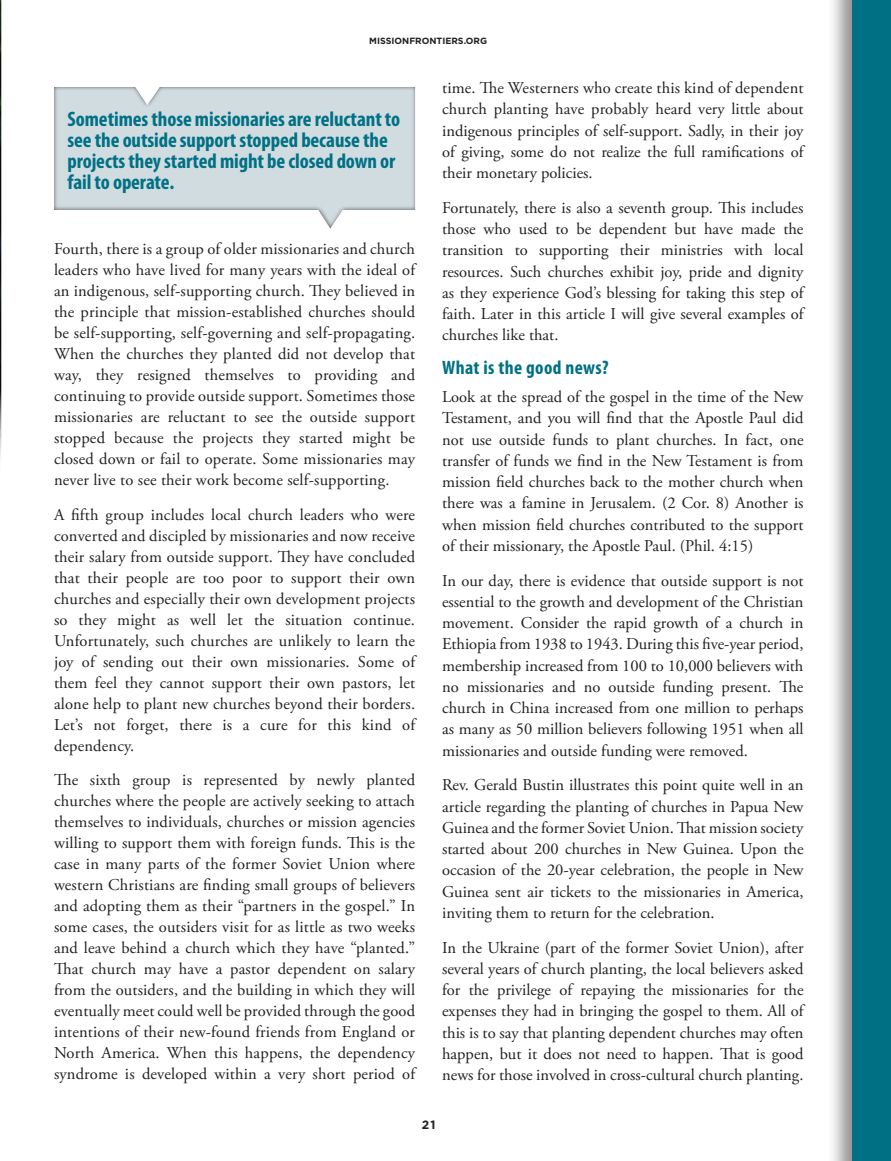
<style>
.page{position:relative;width:891px;height:1161px;background:#fff}
.page>*{position:absolute;margin:0;border:0;box-sizing:border-box;transform-origin:0 0}
.t1{font:700 condensed 21px/21px "Myriad Pro";letter-spacing:-.005em;color:#007184}
.t2{font:700 condensed 19.5px "Myriad Pro";letter-spacing:.02em;color:#007184}
.t3{font:16.5px/21.3px "Adobe Garamond Pro";color:#231f20;text-align:justify}
.t4{font:700 12px "Gotham";color:#231f20}
.t5{font:700 9px "Gotham";color:#231f20}
</style>
<div class="page">
<img style="left:0;top:0;width:1px;height:458px">
<div style="left:826px;top:0;width:65px;height:1161px;background:#231f20;opacity:.5"></div>
<div style="left:852px;top:0;width:39px;height:1161px;background:#007184"></div>
<div style="left:42px;top:82px;width:381px;height:148px;background:#231f20;opacity:.75"></div>
<p class="t5" style="left:369px;top:35px;width:119px">MISSIONFRONTIERS.ORG</p>
<p class="t1" style="left:68px;top:108px;width:334px">Sometimes those missionaries are reluctant to see the outside support stopped because the projects they started might be closed down or fail to operate.</p>
<p class="t3" style="left:54px;top:239px;width:363px">Fourth, there is a group of older missionaries and church leaders who have lived for many years with the ideal of an indigenous, self-supporting church. They believed in the principle that mission-established churches should be self-supporting, self-governing and self-propagating.<br>When the churches they planted did not develop that way, they resigned themselves to providing and continuing to provide outside support. Sometimes those missionaries are reluctant to see the outside support stopped because the projects they started might be closed down or fail to operate. Some missionaries may never live to see their work become self-supporting.</p>
<p class="t3" style="left:54px;top:505px;width:363px">A fifth group includes local church leaders who were converted and discipled by missionaries and now receive their salary from outside support. They have concluded that their people are too poor to support their own churches and especially their own development projects so they might as well let the situation continue.<br>Unfortunately, such churches are unlikely to learn the joy of sending out their own missionaries. Some of them feel they cannot support their own pastors, let alone help to plant new churches beyond their borders.<br>Let’s not forget, there is a cure for this kind of dependency.</p>
<p class="t3" style="left:54px;top:770px;width:363px">The sixth group is represented by newly planted churches where the people are actively seeking to attach themselves to individuals, churches or mission agencies willing to support them with foreign funds. This is the case in many parts of the former Soviet Union where western Christians are finding small groups of believers and adopting them as their “partners in the gospel.” In some cases, the outsiders visit for as little as two weeks and leave behind a church which they have “planted.” That church may have a pastor dependent on salary from the outsiders, and the building in which they will eventually meet could well be provided through the good intentions of their new-found friends from England or North America. When this happens, the dependency syndrome is developed within a very short period of</p>
<p class="t3" style="left:442px;top:78px;width:363px">time. The Westerners who create this kind of dependent church planting have probably heard very little about indigenous principles of self-support. Sadly, in their joy of giving, some do not realize the full ramifications of their monetary policies.</p>
<p class="t3" style="left:442px;top:198px;width:363px">Fortunately, there is also a seventh group. This includes those who used to be dependent but have made the transition to supporting their ministries with local resources. Such churches exhibit joy, pride and dignity as they experience God’s blessing for taking this step of faith. Later in this article I will give several examples of churches like that.</p>
<p class="t2" style="left:442px;top:355px;width:168px">What is the good news?</p>
<p class="t3" style="left:442px;top:387px;width:363px">Look at the spread of the gospel in the time of the New Testament, and you will find that the Apostle Paul did not use outside funds to plant churches. In fact, one transfer of funds we find in the New Testament is from mission field churches back to the mother church when there was a famine in Jerusalem. (2 Cor. 8) Another is when mission field churches contributed to the support of their missionary, the Apostle Paul. (Phil. 4:15)</p>
<p class="t3" style="left:442px;top:570px;width:363px">In our day, there is evidence that outside support is not essential to the growth and development of the Christian movement. Consider the rapid growth of a church in Ethiopia from 1938 to 1943. During this five-year period, membership increased from 100 to 10,000 believers with no missionaries and no outside funding present. The church in China increased from one million to perhaps as many as 50 million believers following 1951 when all missionaries and outside funding were removed.</p>
<p class="t3" style="left:442px;top:775px;width:363px">Rev. Gerald Bustin illustrates this point quite well in an article regarding the planting of churches in Papua New Guinea and the former Soviet Union. That mission society started about 200 churches in New Guinea. Upon the occasion of the 20-year celebration, the people in New Guinea sent air tickets to the missionaries in America, inviting them to return for the celebration.</p>
<p class="t3" style="left:442px;top:937px;width:363px">In the Ukraine (part of the former Soviet Union), after several years of church planting, the local believers asked for the privilege of repaying the missionaries for the expenses they had in bringing the gospel to them. All of this is to say that planting dependent churches may often happen, but it does not need to happen. That is good news for those involved in cross-cultural church planting.</p>
<p class="t4" style="left:422px;top:1117px;width:15px">21</p>
</div>
